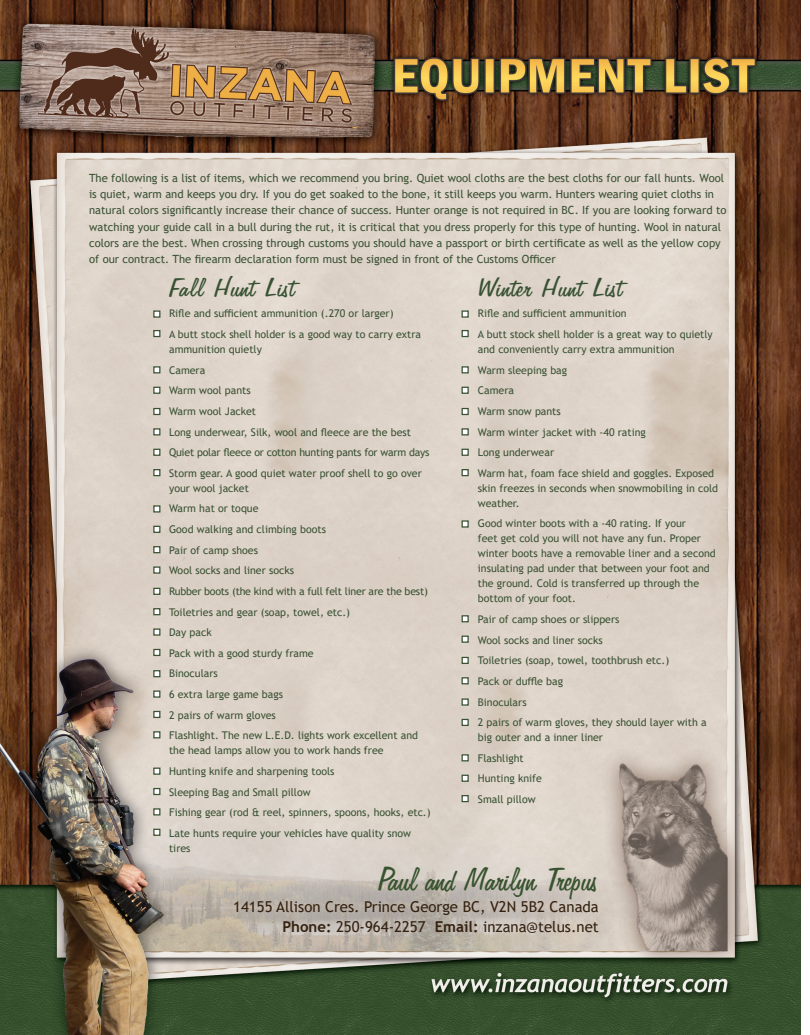
<style>
.page{position:relative;width:810px;height:1035px;background:#fff}
.page>*{position:absolute;margin:0;border:0;box-sizing:border-box;transform-origin:0 0}
.t1{font:37.5px "Freehand 575 BT Regular B";color:#38532f}
.t2{font:30px "Freehand 575 BT Regular B";letter-spacing:.025em;color:#375133;scale:1.1 1}
.t3{font:15px/20px "Trebuchet MS";color:#352210;text-align:right}
.t4{font:11.25px/16.2px "Trebuchet MS";color:#3a5234}
.t5{font:10.62px/20.6px "Trebuchet MS";color:#3a5234}
.s1{font-weight:700}
</style>
<div class="page">
<img style="left:0;top:1px;width:800px;height:1034px">
<div style="left:153px;top:310px;width:7px;height:8px;background:#fff;border:1px solid #3a5234"></div>
<div style="left:153px;top:330px;width:7px;height:7px;background:#fff;border:1px solid #3a5234"></div>
<div style="left:153px;top:366px;width:7px;height:7px;background:#fff;border:1px solid #3a5234"></div>
<div style="left:153px;top:387px;width:7px;height:7px;background:#fff;border:1px solid #3a5234"></div>
<div style="left:153px;top:408px;width:7px;height:7px;background:#fff;border:1px solid #3a5234"></div>
<div style="left:153px;top:428px;width:7px;height:7px;background:#fff;border:1px solid #3a5234"></div>
<div style="left:153px;top:449px;width:7px;height:7px;background:#fff;border:1px solid #3a5234"></div>
<div style="left:153px;top:469px;width:7px;height:7px;background:#fff;border:1px solid #3a5234"></div>
<div style="left:153px;top:505px;width:7px;height:8px;background:#fff;border:1px solid #3a5234"></div>
<div style="left:153px;top:526px;width:7px;height:7px;background:#fff;border:1px solid #3a5234"></div>
<div style="left:153px;top:546px;width:7px;height:7px;background:#fff;border:1px solid #3a5234"></div>
<div style="left:153px;top:566px;width:7px;height:8px;background:#fff;border:1px solid #3a5234"></div>
<div style="left:153px;top:588px;width:7px;height:7px;background:#fff;border:1px solid #3a5234"></div>
<div style="left:153px;top:608px;width:7px;height:7px;background:#fff;border:1px solid #3a5234"></div>
<div style="left:153px;top:628px;width:7px;height:8px;background:#fff;border:1px solid #3a5234"></div>
<div style="left:153px;top:649px;width:7px;height:7px;background:#fff;border:1px solid #3a5234"></div>
<div style="left:153px;top:670px;width:7px;height:7px;background:#fff;border:1px solid #3a5234"></div>
<div style="left:153px;top:690px;width:7px;height:8px;background:#fff;border:1px solid #3a5234"></div>
<div style="left:153px;top:711px;width:7px;height:7px;background:#fff;border:1px solid #3a5234"></div>
<div style="left:153px;top:731px;width:7px;height:7px;background:#fff;border:1px solid #3a5234"></div>
<div style="left:153px;top:768px;width:7px;height:7px;background:#fff;border:1px solid #3a5234"></div>
<div style="left:153px;top:788px;width:7px;height:7px;background:#fff;border:1px solid #3a5234"></div>
<div style="left:153px;top:808px;width:7px;height:8px;background:#fff;border:1px solid #3a5234"></div>
<div style="left:153px;top:829px;width:7px;height:7px;background:#fff;border:1px solid #3a5234"></div>
<div style="left:462px;top:310px;width:7px;height:8px;background:#fff;border:1px solid #3a5234"></div>
<div style="left:462px;top:330px;width:7px;height:7px;background:#fff;border:1px solid #3a5234"></div>
<div style="left:462px;top:366px;width:7px;height:7px;background:#fff;border:1px solid #3a5234"></div>
<div style="left:462px;top:387px;width:7px;height:7px;background:#fff;border:1px solid #3a5234"></div>
<div style="left:462px;top:408px;width:7px;height:7px;background:#fff;border:1px solid #3a5234"></div>
<div style="left:462px;top:428px;width:7px;height:7px;background:#fff;border:1px solid #3a5234"></div>
<div style="left:462px;top:449px;width:7px;height:7px;background:#fff;border:1px solid #3a5234"></div>
<div style="left:462px;top:469px;width:7px;height:7px;background:#fff;border:1px solid #3a5234"></div>
<div style="left:462px;top:520px;width:7px;height:8px;background:#fff;border:1px solid #3a5234"></div>
<div style="left:462px;top:615px;width:7px;height:7px;background:#fff;border:1px solid #3a5234"></div>
<div style="left:462px;top:636px;width:7px;height:7px;background:#fff;border:1px solid #3a5234"></div>
<div style="left:462px;top:657px;width:7px;height:7px;background:#fff;border:1px solid #3a5234"></div>
<div style="left:462px;top:677px;width:7px;height:7px;background:#fff;border:1px solid #3a5234"></div>
<div style="left:462px;top:698px;width:7px;height:8px;background:#fff;border:1px solid #3a5234"></div>
<div style="left:462px;top:719px;width:7px;height:7px;background:#fff;border:1px solid #3a5234"></div>
<div style="left:462px;top:754px;width:7px;height:7px;background:#fff;border:1px solid #3a5234"></div>
<div style="left:462px;top:775px;width:7px;height:7px;background:#fff;border:1px solid #3a5234"></div>
<div style="left:462px;top:795px;width:7px;height:7px;background:#fff;border:1px solid #3a5234"></div>
<p class="t4" style="left:89px;top:170px;width:639px">The following is a list of items, which we recommend you bring. Quiet wool cloths are the best cloths for our fall hunts. Wool is quiet, warm and keeps you dry. If you do get soaked to the bone, it still keeps you warm. Hunters wearing quiet cloths in natural colors significantly increase their chance of success. Hunter orange is not required in BC. If you are looking forward to watching your guide call in a bull during the rut, it is critical that you dress properly for this type of hunting. Wool in natural colors are the best. When crossing through customs you should have a passport or birth certificate as well as the yellow copy of our contract. The firearm declaration form must be signed in front of the Customs Officer</p>
<h2 class="t2" style="left:169px;top:272px;width:116px">Fall Hunt List</h2>
<h2 class="t2" style="left:478px;top:272px;width:134px">Winter Hunt List</h2>
<p class="t5" style="left:169px;top:303px;width:254px">Rifle and sufficient ammunition (.270 or larger)<br>A butt stock shell holder is a good way to carry extra</p>
<p class="t5" style="left:169px;top:339px;width:262px">ammunition quietly<br>Camera<br>Warm wool pants<br>Warm wool Jacket<br>Long underwear, Silk, wool and fleece are the best<br>Quiet polar fleece or cotton hunting pants for warm days<br>Storm gear. A good quiet water proof shell to go over</p>
<p class="t5" style="left:169px;top:478px;width:260px">your wool jacket<br>Warm hat or toque<br>Good walking and climbing boots<br>Pair of camp shoes<br>Wool socks and liner socks<br>Rubber boots (the kind with a full felt liner are the best)<br>Toiletries and gear (soap, towel, etc.)<br>Day pack<br>Pack with a good sturdy frame<br>Binoculars<br>6 extra large game bags<br>2 pairs of warm gloves<br>Flashlight. The new L.E.D. lights work excellent and</p>
<p class="t5" style="left:169px;top:740px;width:263px">the head lamps allow you to work hands free<br>Hunting knife and sharpening tools<br>Sleeping Bag and Small pillow<br>Fishing gear (rod &amp; reel, spinners, spoons, hooks, etc.)<br>Late hunts require your vehicles have quality snow</p>
<p class="t5" style="left:169px;top:838px;width:23px">tires</p>
<p class="t5" style="left:478px;top:303px;width:236px">Rifle and sufficient ammunition<br>A butt stock shell holder is a great way to quietly</p>
<p class="t5" style="left:478px;top:339px;width:238px">and conveniently carry extra ammunition<br>Warm sleeping bag<br>Camera<br>Warm snow pants<br>Warm winter jacket with -40 rating<br>Long underwear<br>Warm hat, foam face shield and goggles. Exposed</p>
<p class="t5" style="left:478px;top:480px;width:242px;line-height:15px">skin freezes in seconds when snowmobiling in cold weather.</p>
<p class="t5" style="left:478px;top:516px;width:239px;line-height:15px">Good winter boots with a -40 rating. If your<br>feet get cold you will not have any fun. Proper winter boots have a removable liner and a second insulating pad under that between your foot and the ground. Cold is transferred up through the bottom of your foot.</p>
<p class="t5" style="left:478px;top:609px;width:230px">Pair of camp shoes or slippers<br>Wool socks and liner socks<br>Toiletries (soap, towel, toothbrush etc.)<br>Pack or duffle bag<br>Binoculars<br>2 pairs of warm gloves, they should layer with a</p>
<p class="t5" style="left:478px;top:727px;width:127px">big outer and a inner liner<br>Flashlight<br>Hunting knife<br>Small pillow</p>
<h1 class="t1" style="left:378px;top:860px;width:222px">Paul and Marilyn Trepus</h1>
<h3 class="t3" style="left:233px;top:897px;width:367px">14155 Allison Cres. Prince George BC, V2N 5B2 Canada<br><span class="s1">Phone:</span> 250-964-2257 <span class="s1">Email:</span> inzana@telus.net</h3>
</div>
